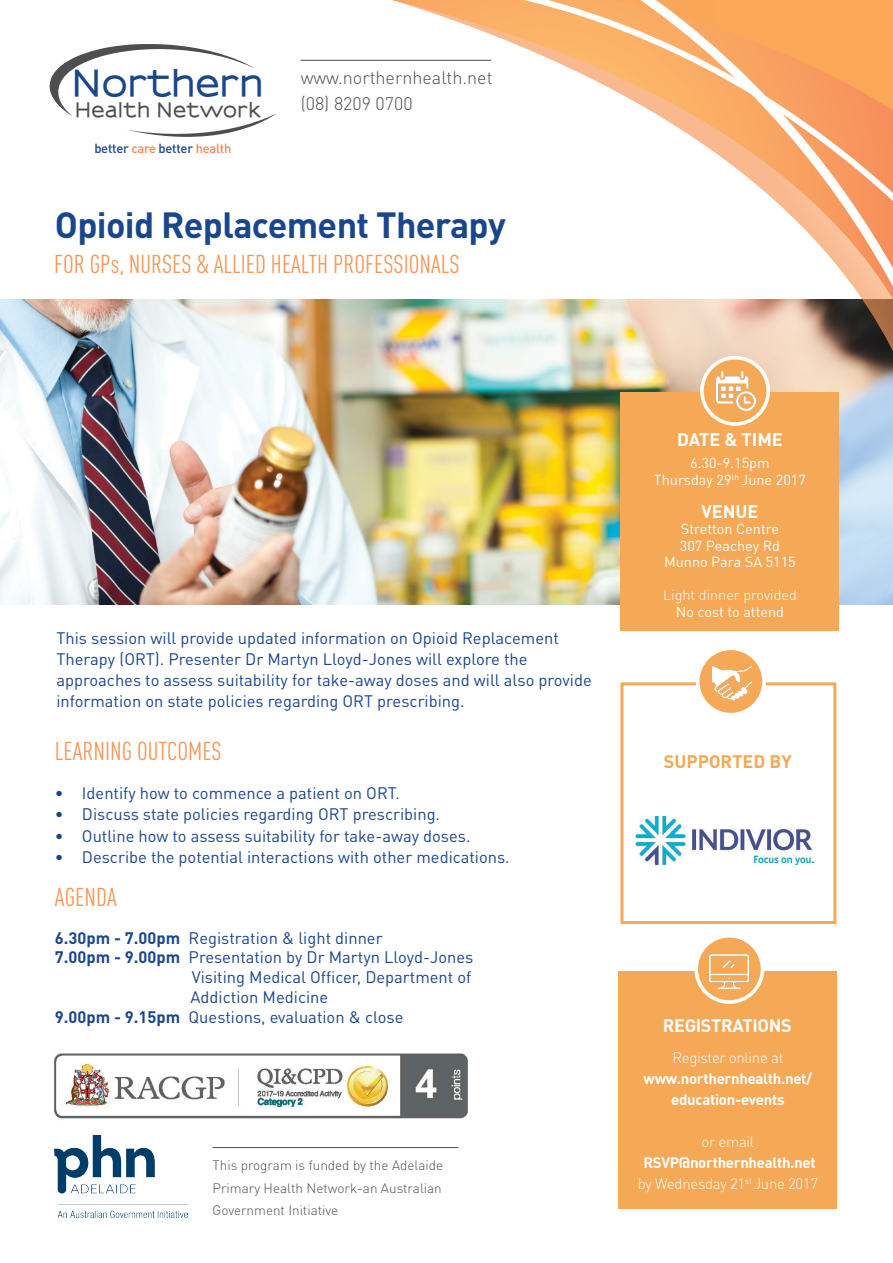
<style>
.page{position:relative;width:893px;height:1263px;background:#fff}
.page>*{position:absolute;margin:0;border:0;box-sizing:border-box;transform-origin:0 0}
.t1{font:700 36px "DIN";letter-spacing:-.02em;color:#1a468b}
.t2{font:800 34.2px "Sansumi";letter-spacing:.03em;color:#1a468b}
.t3{font:25.5px "DIN Cond";color:#f79757}
.t4{font:800 18.9px "Sansumi";letter-spacing:.05em;color:#4e4e50;scale:.95 1}
.t5{font:300 18px/25.5px "DIN";color:#4d4d4f}
.t6{font:700 18px "DIN Pro";letter-spacing:-.02em;color:#fff}
.t7{font:700 18px "DIN";color:#f5a856}
.t8{font:700 18px "DIN Pro";color:#fff}
.t9{font:16.5px/21px "DIN Pro";color:#1a468b}
.t10{font:700 15px/21px "DIN Pro";letter-spacing:-.02em;color:#fff;text-align:center}
.t11{font:300 15px "DIN";letter-spacing:-.02em;color:#fff}
.t12{font:14.4px "DIN Pro";color:#fff}
.t13{font:300 14.4px "DIN";color:#fff}
.t14{font:300 13.5px/22.5px "DIN";color:#4d4d4f;text-align:justify}
.t15{font:500 13.05px "DIN Pro";letter-spacing:-.02em;color:#1a468b}
.s1{color:#f5834e}
.s2{font-family:"DIN";font-weight:700}
.s3{font-family:"DIN";font-weight:300}
</style>
<div class="page">
<img style="left:0;top:300px;width:470px;height:304px">
<svg style="left:49px;top:44px;width:83px;height:87px"></svg>
<div style="left:620px;top:392px;width:219px;height:239px;background:#f5a856"></div>
<img style="left:470px;top:520px;width:423px;height:85px">
<img style="left:258px;top:428px;width:635px;height:92px">
<img style="left:145px;top:44px;width:340px;height:384px">
<svg style="left:237px;top:44px;width:248px;height:301px"></svg>
<img style="left:485px;top:318px;width:408px;height:127px">
<svg style="left:382px;top:0;width:511px;height:318px"></svg>
<img style="left:55px;top:1135px;width:132px;height:83px">
<hr style="left:213px;top:1147px;width:245px;height:1px;background:#4d4d4f">
<div style="left:618px;top:971px;width:218px;height:238px;background:#f5a856"></div>
<svg style="left:696px;top:936px;width:66px;height:66px;fill:#f5a856"></svg>
<div style="left:694px;top:934px;width:70px;height:70px;border:4px solid #fff;border-radius:50%"></div>
<img style="left:709px;top:952px;width:39px;height:38px">
<hr style="left:301px;top:60px;width:190px;height:1px;background:#4d4d4f">
<img style="left:54px;top:1053px;width:414px;height:66px">
<div style="left:620px;top:682px;width:216px;height:242px;background:#fff;border:3px solid #f5a856"></div>
<svg style="left:698px;top:648px;width:66px;height:67px;background:#f6b26a"></svg>
<div style="left:696px;top:646px;width:70px;height:70px;border:4px solid #fff;border-radius:50%"></div>
<img style="left:712px;top:664px;width:40px;height:38px">
<img style="left:635px;top:816px;width:178px;height:48px">
<p class="t2" style="left:71px;top:63px;width:193px">Northern</p>
<p class="t4" style="left:75px;top:98px;width:196px">Health Network</p>
<p class="t15" style="left:94px;top:139px;width:139px">better <span class="s1">care</span> better <span class="s1">health</span></p>
<p class="t5" style="left:301px;top:65px;width:193px">www.northernhealth.net (08) 8209 0700</p>
<p class="t1" style="left:55px;top:202px;width:452px">Opioid Replacement Therapy</p>
<p class="t3" style="left:54px;top:249px;width:407px">FOR GPs, NURSES &amp; ALLIED HEALTH PROFESSIONALS</p>
<p class="t9" style="left:56px;top:627px;width:537px">This session will provide updated information on Opioid Replacement Therapy (ORT). Presenter Dr Martyn Lloyd-Jones will explore the approaches to assess suitability for take-away doses and will also provide information on state policies regarding ORT prescribing.</p>
<p class="t3" style="left:55px;top:736px;width:168px">LEARNING OUTCOMES</p>
<p class="t9" style="left:55px;top:782px;width:347px">• Identify how to commence a patient on ORT.</p>
<p class="t9" style="left:55px;top:803px;width:387px">• Discuss state policies regarding ORT prescribing.</p>
<p class="t9" style="left:55px;top:824px;width:417px">• Outline how to assess suitability for take-away doses.</p>
<p class="t9" style="left:55px;top:845px;width:456px">• Describe the potential interactions with other medications.</p>
<p class="t3" style="left:55px;top:882px;width:63px">AGENDA</p>
<p class="t9" style="left:55px;top:926px;width:329px"><span class="s2">6.30pm - 7.00pm</span> Registration &amp; light dinner</p>
<p class="t9" style="left:55px;top:946px;width:420px"><span class="s2">7.00pm - 9.00pm</span> Presentation by Dr Martyn Lloyd-Jones</p>
<p class="t9" style="left:191px;top:967px;width:282px;line-height:19.8px">Visiting Medical Officer, Department of<br>Addiction Medicine</p>
<p class="t9" style="left:55px;top:1006px;width:350px"><span class="s2">9.00pm - 9.15pm</span> Questions, evaluation &amp; close</p>
<p class="t14" style="left:213px;top:1154px;width:232px">This program is funded by the Adelaide Primary Health Network-an Australian Government Initiative</p>
<p class="t8" style="left:677px;top:427px;width:107px">DATE &amp; TIME</p>
<p class="t12" style="left:690px;top:453px;width:81px">6.30-9.15pm</p>
<p class="t12" style="left:654px;top:470px;width:153px">Thursday 29<sup>th</sup> June 2017</p>
<p class="t6" style="left:701px;top:499px;width:59px">VENUE</p>
<p class="t12" style="left:681px;top:519px;width:100px">Stretton Centre</p>
<p class="t12" style="left:680px;top:536px;width:102px">307 Peachey Rd</p>
<p class="t12" style="left:664px;top:552px;width:133px">Munno Para SA 5115</p>
<p class="t13" style="left:663px;top:586px;width:135px">Light dinner provided</p>
<p class="t12" style="left:676px;top:602px;width:110px">No cost to attend</p>
<p class="t7" style="left:664px;top:750px;width:129px">SUPPORTED BY</p>
<p class="t6" style="left:663px;top:1013px;width:131px">REGISTRATIONS</p>
<p class="t11" style="left:672px;top:1049px;width:113px">Register online at</p>
<p class="t10" style="left:644px;top:1068px;width:170px">www.northernhealth.net/ education-events</p>
<p class="t10" style="left:643px;top:1131px;width:174px"><span class="s3">or email<br></span>RSVP@northernhealth.net</p>
<p class="t11" style="left:638px;top:1175px;width:182px">by Wednesday 21<sup>st</sup> June 2017</p>
</div>
